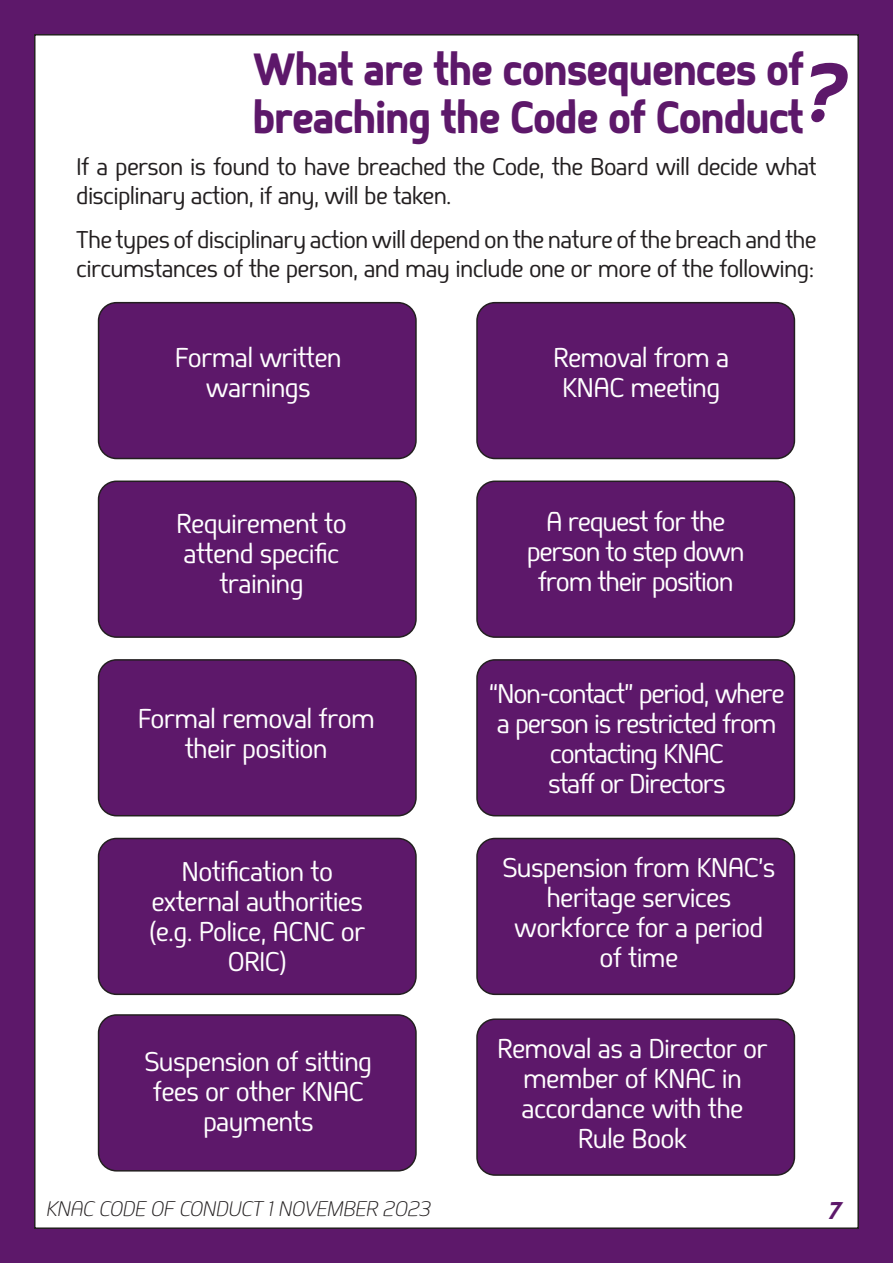
<style>
.page{position:relative;width:893px;height:1263px;background:#5d186a}
.page>*{position:absolute;margin:0;border:0;box-sizing:border-box;transform-origin:0 0}
.Image_Caption_-_Align_Right{font:italic 800 82.5px "Springsteel";color:#5d186a}
.Image_Caption_-_Align_Right-2{font:800 45px/48px "Springsteel";letter-spacing:-.01em;color:#5d186a}
.Image_Caption_-_Align_Right-3{font:27px/30px "Springsteel";color:#fff;text-align:center}
.Image_Caption_-_Align_Right-4{font:27px/30px "Springsteel";letter-spacing:-.02em;color:#fff;text-align:center}
.Image_Caption_-_Align_Right-5{font:24px/28.8px "Springsteel";color:#231f20}
.t1{font:italic 800 24px "Springsteel";color:#5d186a}
.t2{font:italic 300 21px "Springsteel";color:#231f20}
</style>
<div class="page">
<div style="left:35px;top:35px;width:823px;height:1193px;background:#fff"></div>
<div style="left:477px;top:1019px;width:317px;height:156px;background:#5d186a;border-radius:18px"></div>
<div style="left:476px;top:1018px;width:319px;height:158px;border:2px solid #231f20;border-radius:18px"></div>
<div style="left:99px;top:1015px;width:317px;height:156px;background:#5d186a;border-radius:18px"></div>
<div style="left:98px;top:1014px;width:319px;height:157px;border:2px solid #231f20;border-radius:18px"></div>
<div style="left:477px;top:838px;width:317px;height:156px;background:#5d186a;border-radius:18px"></div>
<div style="left:476px;top:838px;width:319px;height:157px;border:2px solid #231f20;border-radius:18px"></div>
<div style="left:99px;top:838px;width:317px;height:156px;background:#5d186a;border-radius:18px"></div>
<div style="left:98px;top:838px;width:319px;height:157px;border:2px solid #231f20;border-radius:18px"></div>
<div style="left:477px;top:660px;width:317px;height:156px;background:#5d186a;border-radius:18px"></div>
<div style="left:476px;top:659px;width:319px;height:157px;border:2px solid #231f20;border-radius:18px"></div>
<div style="left:99px;top:660px;width:317px;height:156px;background:#5d186a;border-radius:18px"></div>
<div style="left:98px;top:659px;width:319px;height:157px;border:2px solid #231f20;border-radius:18px"></div>
<div style="left:477px;top:481px;width:317px;height:156px;background:#5d186a;border-radius:18px"></div>
<div style="left:476px;top:480px;width:319px;height:158px;border:2px solid #231f20;border-radius:18px"></div>
<div style="left:99px;top:481px;width:317px;height:156px;background:#5d186a;border-radius:18px"></div>
<div style="left:98px;top:480px;width:319px;height:158px;border:2px solid #231f20;border-radius:18px"></div>
<div style="left:477px;top:303px;width:317px;height:155px;background:#5d186a;border-radius:18px"></div>
<div style="left:476px;top:302px;width:319px;height:157px;border:2px solid #231f20;border-radius:18px"></div>
<div style="left:99px;top:303px;width:317px;height:155px;background:#5d186a;border-radius:18px"></div>
<div style="left:98px;top:302px;width:319px;height:157px;border:2px solid #231f20;border-radius:18px"></div>
<p class="Image_Caption_-_Align_Right-2" style="left:253px;top:44px;width:552px">What are the consequences of breaching the Code of Conduct</p>
<p class="Image_Caption_-_Align_Right" style="left:805px;top:41px;width:43px">?</p>
<p class="Image_Caption_-_Align_Right-5" style="left:77px;top:153px;width:741px">If a person is found to have breached the Code, the Board will decide what disciplinary action, if any, will be taken.</p>
<p class="Image_Caption_-_Align_Right-5" style="left:77px;top:225px;width:741px">The types of disciplinary action will depend on the nature of the breach and the circumstances of the person, and may include one or more of the following:</p>
<p class="Image_Caption_-_Align_Right-3" style="left:175px;top:342px;width:168px">Formal written</p>
<p class="Image_Caption_-_Align_Right-3" style="left:206px;top:372px;width:106px">warnings</p>
<p class="Image_Caption_-_Align_Right-3" style="left:177px;top:508px;width:171px">Requirement to</p>
<p class="Image_Caption_-_Align_Right-3" style="left:184px;top:538px;width:157px">attend specific</p>
<p class="Image_Caption_-_Align_Right-3" style="left:220px;top:568px;width:85px">training</p>
<p class="Image_Caption_-_Align_Right-3" style="left:138px;top:704px;width:238px">Formal removal from</p>
<p class="Image_Caption_-_Align_Right-3" style="left:185px;top:734px;width:144px">their position</p>
<p class="Image_Caption_-_Align_Right-3" style="left:182px;top:857px;width:152px">Notification to</p>
<p class="Image_Caption_-_Align_Right-3" style="left:152px;top:887px;width:212px">external authorities</p>
<p class="Image_Caption_-_Align_Right-3" style="left:149px;top:917px;width:217px">(e.g. Police, ACNC or<br>ORIC)</p>
<p class="Image_Caption_-_Align_Right-3" style="left:145px;top:1046px;width:229px">Suspension of sitting</p>
<p class="Image_Caption_-_Align_Right-3" style="left:153px;top:1076px;width:212px">fees or other KNAC</p>
<p class="Image_Caption_-_Align_Right-3" style="left:203px;top:1106px;width:111px">payments</p>
<p class="Image_Caption_-_Align_Right-3" style="left:553px;top:342px;width:177px">Removal from a</p>
<p class="Image_Caption_-_Align_Right-3" style="left:562px;top:372px;width:159px">KNAC meeting</p>
<p class="Image_Caption_-_Align_Right-4" style="left:547px;top:506px;width:180px">A request for the</p>
<p class="Image_Caption_-_Align_Right-4" style="left:527px;top:536px;width:219px">person to step down</p>
<p class="Image_Caption_-_Align_Right-4" style="left:538px;top:566px;width:196px">from their position</p>
<p class="Image_Caption_-_Align_Right-4" style="left:489px;top:678px;width:297px">“Non-contact” period, where a person is restricted from</p>
<p class="Image_Caption_-_Align_Right-4" style="left:550px;top:738px;width:175px">contacting KNAC</p>
<p class="Image_Caption_-_Align_Right-4" style="left:548px;top:768px;width:178px">staff or Directors</p>
<p class="Image_Caption_-_Align_Right-3" style="left:503px;top:853px;width:274px">Suspension from KNAC’s</p>
<p class="Image_Caption_-_Align_Right-3" style="left:515px;top:883px;width:250px">heritage services workforce for a period of time</p>
<p class="Image_Caption_-_Align_Right-3" style="left:497px;top:1033px;width:271px">Removal as a Director or member of KNAC in</p>
<p class="Image_Caption_-_Align_Right-3" style="left:522px;top:1093px;width:223px">accordance with the</p>
<p class="Image_Caption_-_Align_Right-3" style="left:578px;top:1123px;width:110px">Rule Book</p>
<p class="t2" style="left:47px;top:1196px;width:386px">KNAC CODE OF CONDUCT 1 NOVEMBER 2023</p>
<p class="t1" style="left:829px;top:1196px;width:15px">7</p>
</div>
